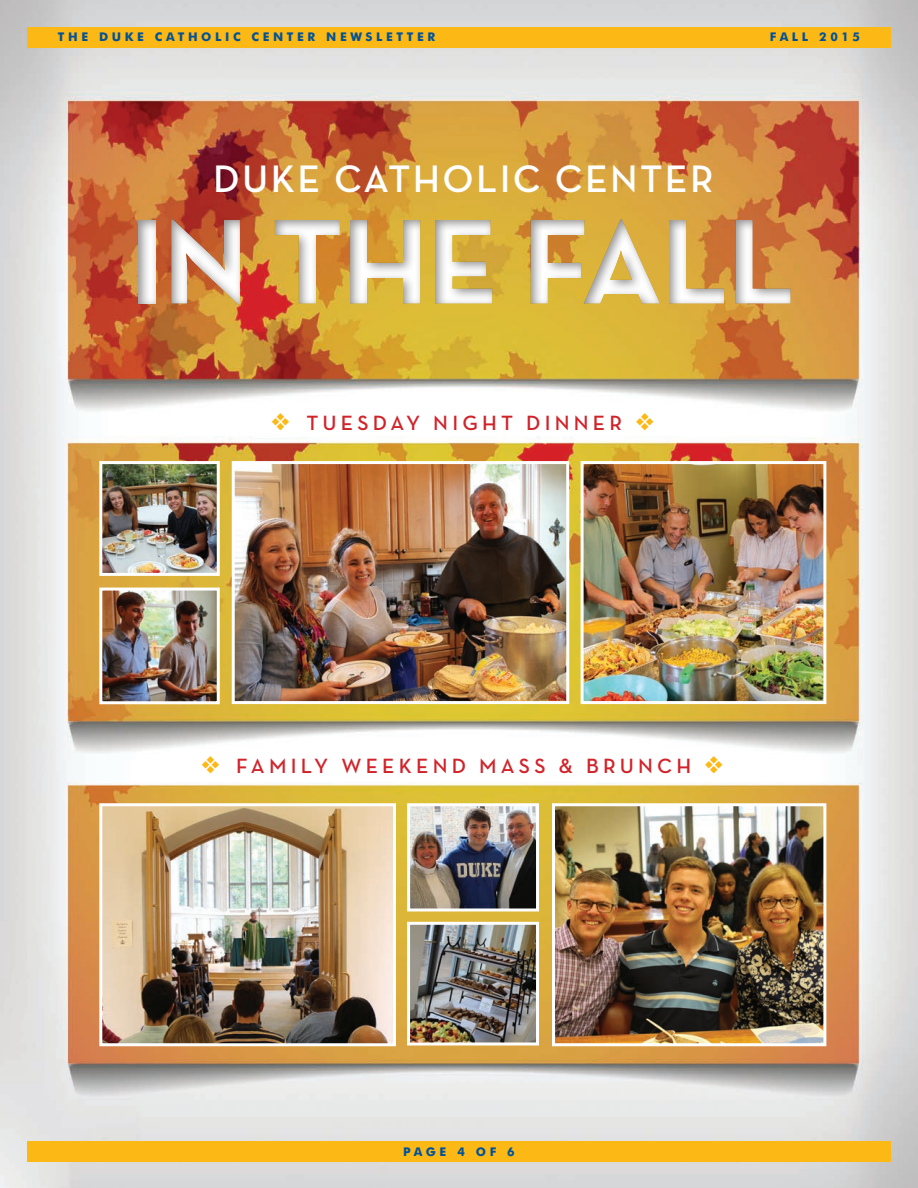
<style>
.page{position:relative;width:918px;height:1188px;background:#fff}
.page>*{position:absolute;margin:0;border:0;box-sizing:border-box;transform-origin:0 0}
.t1{font:700 123px "Neutra Text";letter-spacing:-.02em;color:#fff}
.t2{font:600 39px "Neutra Text";letter-spacing:.06em;color:#fff}
.t3{font:600 21px "Neutra Text";letter-spacing:.2em;color:#d1232a}
.t4{font:700 12px "Futura BT";letter-spacing:.3em;color:#01529a}
.s1{color:#fcb814}
</style>
<div class="page">
<img style="left:0;top:0;width:918px;height:1188px">
<div style="left:27px;top:27px;width:864px;height:21px;background:#fcb814"></div>
<div style="left:27px;top:1141px;width:864px;height:21px;background:#fcb814"></div>
<div style="left:66px;top:137px;width:852px;height:198px;background:#231f20;opacity:.5"></div>
<img style="left:585px;top:465px;width:237px;height:235px">
<div style="left:581px;top:461px;width:245px;height:243px;border:3px solid #fff"></div>
<img style="left:236px;top:465px;width:329px;height:235px">
<div style="left:232px;top:461px;width:337px;height:243px;border:3px solid #fff"></div>
<img style="left:103px;top:465px;width:113px;height:107px">
<div style="left:99px;top:461px;width:121px;height:115px;border:3px solid #fff"></div>
<img style="left:103px;top:592px;width:113px;height:108px">
<div style="left:99px;top:588px;width:121px;height:116px;border:3px solid #fff"></div>
<img style="left:411px;top:807px;width:124px;height:100px">
<div style="left:407px;top:803px;width:132px;height:108px;border:3px solid #fff"></div>
<img style="left:103px;top:807px;width:289px;height:235px">
<div style="left:99px;top:803px;width:297px;height:243px;border:3px solid #fff"></div>
<img style="left:411px;top:926px;width:124px;height:116px">
<div style="left:407px;top:922px;width:132px;height:124px;border:3px solid #fff"></div>
<img style="left:556px;top:807px;width:266px;height:235px">
<div style="left:552px;top:803px;width:274px;height:243px;border:3px solid #fff"></div>
<p class="t4" style="left:58px;top:30px;width:379px">THE DUKE CATHOLIC CENTER NEWSLETTER</p>
<p class="t4" style="left:770px;top:30px;width:92px">FALL 2015</p>
<h2 class="t2" style="left:213px;top:155px;width:502px">DUKE CATHOLIC CENTER</h2>
<h1 class="t1" style="left:130px;top:185px;width:668px">IN THE FALL</h1>
<h3 class="t3" style="left:271px;top:410px;width:384px"><span class="s1">❖</span> TUESDAY NIGHT DINNER <span class="s1">❖</span></h3>
<h3 class="t3" style="left:201px;top:753px;width:524px"><span class="s1">❖</span> FAMILY WEEKEND MASS &amp; BRUNCH <span class="s1">❖</span></h3>
<p class="t4" style="left:403px;top:1144px;width:113px">PAGE 4 OF 6</p>
</div>
